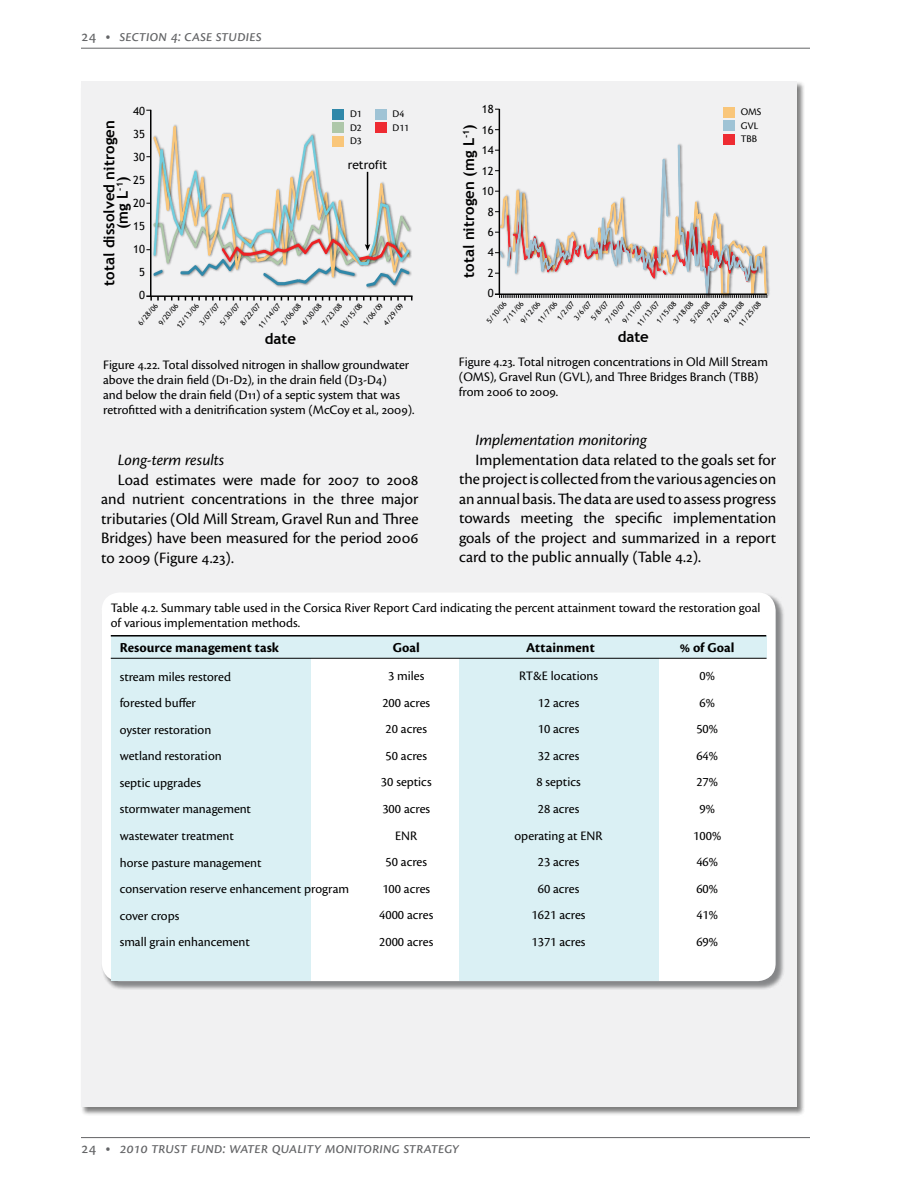
<style>
.page{position:relative;width:918px;height:1188px;background:#fff}
.page>*{position:absolute;margin:0;border:0;box-sizing:border-box;transform-origin:0 0}
.t1{font:16.5px/19.5px "Cronos Pro";color:#000;text-align:justify}
.t2{font:italic 16.5px "Cronos Pro";letter-spacing:-.005em;color:#636466}
.t3{font:italic 16.5px "Cronos Pro";letter-spacing:-.005em;color:#000}
.t4{font:700 15px/13.5px "Trebuchet MS";color:#000;text-align:center}
.t5{font:700 14.25px "Cronos Pro";letter-spacing:.015em;color:#000}
.t6{font:13.5px/26.5px "Cronos Pro";color:#000}
.t7{font:12px "Trebuchet MS";color:#000}
.t8{font:11.25px/20.4px "Trebuchet MS";color:#000;text-align:justify}
.t9{font:10.5px/13.5px "Cronos Pro";color:#000}
.t10{font:7.2px "Trebuchet MS";color:#000}
.s1{font-style:normal}
</style>
<div class="page">
<hr style="left:81px;top:48px;width:729px;height:1px;background:#636466">
<hr style="left:81px;top:1137px;width:729px;height:1px;background:#636466">
<div style="left:81px;top:81px;width:724px;height:1035px;background:#000;opacity:.5"></div>
<div style="left:81px;top:81px;width:715px;height:1026px;background:#f1f1f2"></div>
<svg style="left:499px;top:108px;width:202px;height:103px"></svg>
<hr style="left:499px;top:109px;width:1px;height:186px;background:#000">
<div style="left:723px;top:134px;width:12px;height:11px;background:#ee2b32"></div>
<div style="left:723px;top:120px;width:12px;height:11px;background:#9fc3d5"></div>
<div style="left:723px;top:107px;width:12px;height:11px;background:#f9c67a"></div>
<svg style="left:495px;top:211px;width:273px;height:87px"></svg>
<div style="left:101px;top:592px;width:683px;height:398px;background:#939598;opacity:.5"></div>
<div style="left:102px;top:592px;width:674px;height:389px;background:#fff;border-radius:18px"></div>
<div style="left:460px;top:658px;width:199px;height:322px;background:#daf0f4"></div>
<div style="left:111px;top:658px;width:200px;height:322px;background:#daf0f4"></div>
<div style="left:111px;top:636px;width:656px;height:22px;background:#daf0f4"></div>
<hr style="left:111px;top:658px;width:656px;height:1px;background:#000">
<hr style="left:111px;top:635px;width:655px;height:2px;background:#000">
<hr style="left:146px;top:295px;width:267px;height:2px;background:#000">
<hr style="left:150px;top:110px;width:1px;height:187px;background:#000">
<div style="left:332px;top:122px;width:12px;height:11px;background:#aec7a9"></div>
<div style="left:332px;top:109px;width:12px;height:11px;background:#3088a9"></div>
<div style="left:375px;top:122px;width:11px;height:11px;background:#ee2b32"></div>
<div style="left:375px;top:109px;width:11px;height:11px;background:#9fc3d5"></div>
<svg style="left:146px;top:125px;width:266px;height:176px"></svg>
<p class="t2" style="left:81px;top:27px;width:182px"><span class="s1">24 •</span> section 4: case studies</p>
<p class="t8" style="left:133px;top:100px;width:13px;line-height:23px">40<br>35<br>30</p>
<p class="t4" style="left:102px;top:286px;width:167px;rotate:-90deg">total dissolved nitrogen (mg L<sup>-1</sup>)</p>
<p class="t8" style="left:133px;top:170px;width:13px">25</p>
<p class="t8" style="left:133px;top:192px;width:13px;line-height:23px">20<br>15<br>10</p>
<p class="t8" style="left:139px;top:262px;width:7px">5</p>
<p class="t9" style="left:350px;top:107px;width:13px;text-align:justify">D1<br>D2<br>D3</p>
<p class="t9" style="left:393px;top:107px;width:18px">D4<br>D11</p>
<p class="t7" style="left:348px;top:158px;width:41px">retrofit</p>
<p class="t8" style="left:482px;top:99px;width:13px">18<br>16<br>14<br>12</p>
<p class="t4" style="left:462px;top:278px;width:155px;rotate:-90deg">total nitrogen (mg L<sup>-1</sup>)</p>
<p class="t8" style="left:482px;top:181px;width:13px">10</p>
<p class="t8" style="left:488px;top:201px;width:7px">8<br>6<br>4</p>
<p class="t8" style="left:488px;top:263px;width:7px">2</p>
<p class="t9" style="left:741px;top:105px;width:22px">OMS<br>GVL<br>TBB</p>
<p class="t8" style="left:139px;top:285px;width:7px">0</p>
<p class="t10" style="left:175px;top:325px;width:32px;rotate:-50deg">12/13/06</p>
<p class="t10" style="left:198px;top:322px;width:28px;rotate:-50deg">3/07/07</p>
<p class="t10" style="left:218px;top:322px;width:28px;rotate:-50deg">5/30/07</p>
<p class="t10" style="left:239px;top:322px;width:28px;rotate:-50deg">8/22/07</p>
<p class="t10" style="left:257px;top:325px;width:32px;rotate:-50deg">11/14/07</p>
<p class="t10" style="left:280px;top:322px;width:28px;rotate:-50deg">2/06/08</p>
<p class="t10" style="left:300px;top:322px;width:28px;rotate:-50deg">4/30/08</p>
<p class="t10" style="left:320px;top:322px;width:28px;rotate:-50deg">7/23/08</p>
<p class="t10" style="left:338px;top:325px;width:32px;rotate:-50deg">10/15/08</p>
<p class="t10" style="left:361px;top:322px;width:28px;rotate:-50deg">1/06/09</p>
<p class="t10" style="left:382px;top:322px;width:28px;rotate:-50deg">4/29/09</p>
<p class="t10" style="left:136px;top:322px;width:28px;rotate:-50deg">6/28/06</p>
<p class="t10" style="left:157px;top:322px;width:28px;rotate:-50deg">9/20/06</p>
<p class="t8" style="left:488px;top:283px;width:7px">0</p>
<p class="t10" style="left:536px;top:320px;width:28px;rotate:-50deg">11/7/06</p>
<p class="t10" style="left:555px;top:317px;width:24px;rotate:-50deg">1/2/07</p>
<p class="t10" style="left:572px;top:317px;width:24px;rotate:-50deg">3/6/07</p>
<p class="t10" style="left:589px;top:317px;width:24px;rotate:-50deg">5/8/07</p>
<p class="t10" style="left:604px;top:320px;width:28px;rotate:-50deg">7/10/07</p>
<p class="t10" style="left:621px;top:320px;width:28px;rotate:-50deg">9/11/07</p>
<p class="t10" style="left:635px;top:323px;width:32px;rotate:-50deg">11/13/07</p>
<p class="t10" style="left:485px;top:320px;width:28px;rotate:-50deg">5/10/06</p>
<p class="t10" style="left:502px;top:320px;width:28px;rotate:-50deg">7/11/06</p>
<p class="t10" style="left:519px;top:320px;width:28px;rotate:-50deg">9/12/06</p>
<p class="t10" style="left:655px;top:320px;width:28px;rotate:-50deg">1/15/08</p>
<p class="t10" style="left:672px;top:320px;width:28px;rotate:-50deg">3/18/08</p>
<p class="t10" style="left:689px;top:320px;width:28px;rotate:-50deg">5/20/08</p>
<p class="t10" style="left:705px;top:320px;width:28px;rotate:-50deg">7/22/08</p>
<p class="t10" style="left:722px;top:320px;width:28px;rotate:-50deg">9/23/08</p>
<p class="t10" style="left:737px;top:323px;width:32px;rotate:-50deg">11/25/08</p>
<p class="t4" style="left:265px;top:332px;width:33px">date</p>
<p class="t4" style="left:618px;top:330px;width:33px">date</p>
<p class="t6" style="left:103px;top:358px;width:313px;line-height:15px">Figure 4.22. Total dissolved nitrogen in shallow groundwater above the drain field (D1-D2), in the drain field (D3-D4)<br>and below the drain field (D11) of a septic system that was retrofitted with a denitrification system (McCoy et al., 2009).</p>
<p class="t6" style="left:459px;top:354px;width:311px;line-height:15px">Figure 4.23. Total nitrogen concentrations in Old Mill Stream (OMS), Gravel Run (GVL), and Three Bridges Branch (TBB) from 2006 to 2009.</p>
<p class="t3" style="left:118px;top:451px;width:108px">Long-term results</p>
<p class="t1" style="left:101px;top:470px;width:319px;text-indent:16px">Load estimates were made for 2007 to 2008 and nutrient concentrations in the three major tributaries (Old Mill Stream, Gravel Run and Three Bridges) have been measured for the period 2006 to 2009 (Figure 4.23).</p>
<p class="t3" style="left:476px;top:431px;width:174px">Implementation monitoring</p>
<p class="t1" style="left:459px;top:450px;width:319px;text-indent:16px">Implementation data related to the goals set for the project is collected from the various agencies on an annual basis. The data are used to assess progress towards meeting the specific implementation goals of the project and summarized in a report card to the public annually (Table 4.2).</p>
<p class="t6" style="left:111px;top:600px;width:651px;line-height:15px">Table 4.2. Summary table used in the Corsica River Report Card indicating the percent attainment toward the restoration goal of various implementation methods.</p>
<p class="t5" style="left:120px;top:640px;width:161px">Resource management task</p>
<p class="t5" style="left:393px;top:640px;width:29px">Goal</p>
<p class="t5" style="left:526px;top:640px;width:70px">Attainment</p>
<p class="t5" style="left:680px;top:640px;width:56px">% of Goal</p>
<p class="t6" style="left:379px;top:663px;width:56px;text-align:center">3 miles<br>200 acres<br>20 acres<br>50 acres<br>30 septics<br>300 acres<br>ENR<br>50 acres<br>100 acres<br>4000 acres<br>2000 acres</p>
<p class="t6" style="left:120px;top:663px;width:231px">stream miles restored<br>forested buffer<br>oyster restoration<br>wetland restoration<br>septic upgrades<br>stormwater management<br>wastewater treatment<br>horse pasture management<br>conservation reserve enhancement program cover crops<br>small grain enhancement</p>
<p class="t6" style="left:514px;top:663px;width:90px;text-align:center">RT&amp;E locations<br>12 acres<br>10 acres<br>32 acres<br>8 septics<br>28 acres operating at ENR<br>23 acres<br>60 acres<br>1621 acres<br>1371 acres</p>
<p class="t2" style="left:81px;top:1138px;width:380px"><span class="s1">24 •</span> 2010 trust fund: water quality monitoring strategy</p>
<p class="t6" style="left:693px;top:663px;width:29px;text-align:center">0%<br>6%<br>50%<br>64%<br>27%<br>9%<br>100%<br>46%<br>60%<br>41%<br>69%</p>
</div>
